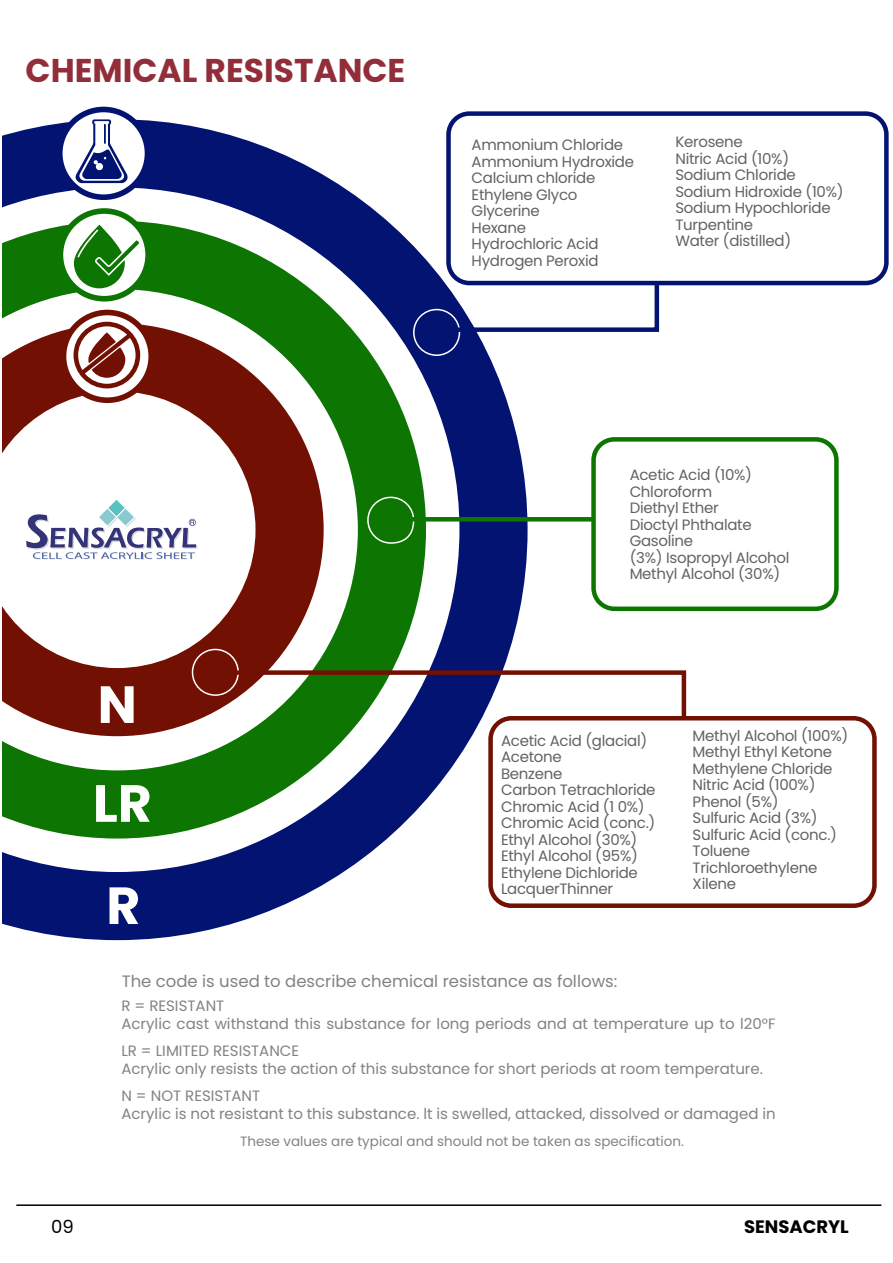
<style>
.page{position:relative;width:893px;height:1263px;background:#fff}
.page>*{position:absolute;margin:0;border:0;box-sizing:border-box;transform-origin:0 0}
.t1{font:700 52.2px "Poppins";color:#fff}
.t2{font:700 32.85px "Poppins";color:#922e3a}
.t3{font:700 18px "Poppins";color:#000}
.t4{font:18px "Poppins";color:#000}
.t5{font:16.5px "Poppins";color:#828282}
.t6{font:15px/16.5px "Poppins";letter-spacing:-.02em;color:#636263}
.t7{font:15px/18px "Poppins";color:#828282}
.t8{font:13.5px "Poppins";color:#828282}
</style>
<div class="page">
<hr style="left:16px;top:1204px;width:865px;height:2px;background:#000">
<svg style="left:2px;top:119px;width:526px;height:821px"></svg>
<div style="left:61px;top:310px;width:93px;height:93px;background:#721003;border-radius:50%"></div>
<div style="left:66px;top:315px;width:82px;height:82px;background:#fff;border-radius:50%"></div>
<div style="left:57px;top:107px;width:93px;height:93px;background:#031372;border-radius:50%"></div>
<div style="left:63px;top:112px;width:82px;height:82px;background:#fff;border-radius:50%"></div>
<svg style="left:76px;top:119px;width:53px;height:64px"></svg>
<div style="left:58px;top:208px;width:93px;height:94px;background:#0d7501;border-radius:50%"></div>
<div style="left:63px;top:214px;width:82px;height:82px;background:#fff;border-radius:50%"></div>
<svg style="left:74px;top:225px;width:65px;height:63px"></svg>
<svg style="left:74px;top:322px;width:66px;height:66px"></svg>
<div style="left:413px;top:309px;width:47px;height:47px;border:2px solid #fff;border-radius:50%"></div>
<div style="left:367px;top:497px;width:47px;height:47px;border:2px solid #fff;border-radius:50%"></div>
<div style="left:192px;top:649px;width:47px;height:47px;border:2px solid #fff;border-radius:50%"></div>
<div style="left:446px;top:111px;width:443px;height:174px;border:4px solid #031372;border-radius:21px"></div>
<svg style="left:451px;top:279px;width:210px;height:55px"></svg>
<div style="left:591px;top:437px;width:248px;height:174px;border:4px solid #0d7501;border-radius:21px"></div>
<hr style="left:394px;top:517px;width:200px;height:4px;background:#0d7501">
<div style="left:488px;top:716px;width:389px;height:192px;border:4px solid #721003;border-radius:21px"></div>
<svg style="left:210px;top:668px;width:478px;height:55px"></svg>
<svg style="left:26px;top:498px;width:171px;height:61px"></svg>
<h2 class="t2" style="left:26px;top:52px;width:381px">CHEMICAL RESISTANCE</h2>
<p class="t6" style="left:472px;top:137px;width:164px">Ammonium Chloride<br>Ammonium Hydroxide<br>Calcium chloride<br>Ethylene Glyco<br>Glycerine<br>Hexane<br>Hydrochloric Acid<br>Hydrogen Peroxid</p>
<p class="t6" style="left:675px;top:134px;width:170px">Kerosene<br>Nitric Acid (10%)<br>Sodium Chloride<br>Sodium Hidroxide (10%)<br>Sodium Hypochloride<br>Turpentine<br>Water (distilled)</p>
<h1 class="t1" style="left:98px;top:674px;width:41px">N</h1>
<h1 class="t1" style="left:93px;top:773px;width:60px">LR</h1>
<h1 class="t1" style="left:106px;top:875px;width:36px">R</h1>
<p class="t6" style="left:630px;top:467px;width:161px">Acetic Acid (10%)<br>Chloroform<br>Diethyl Ether<br>Dioctyl Phthalate<br>Gasoline<br>(3%) Isopropyl Alcohol<br>Methyl Alcohol (30%)</p>
<p class="t6" style="left:501px;top:732px;width:156px">Acetic Acid (glacial)<br>Acetone<br>Benzene<br>Carbon Tetrachloride<br>Chromic Acid (1 0%)<br>Chromic Acid (conc.)<br>Ethyl Alcohol (30%)<br>Ethyl Alcohol (95%)<br>Ethylene Dichloride<br>LacquerThinner</p>
<p class="t6" style="left:693px;top:727px;width:157px">Methyl Alcohol (100%)<br>Methyl Ethyl Ketone<br>Methylene Chloride<br>Nitric Acid (100%)<br>Phenol (5%)<br>Sulfuric Acid (3%)<br>Sulfuric Acid (conc.)<br>Toluene<br>Trichloroethylene<br>Xilene</p>
<p class="t5" style="left:122px;top:972px;width:497px">The code is used to describe chemical resistance as follows:</p>
<p class="t7" style="left:121px;top:997px;width:656px">R = RESISTANT<br>Acrylic cast withstand this substance for long periods and at temperature up to l20°F</p>
<p class="t7" style="left:121px;top:1042px;width:643px">LR = LIMITED RESISTANCE<br>Acrylic only resists the action of this substance for short periods at room temperature.</p>
<p class="t7" style="left:121px;top:1087px;width:656px">N = NOT RESISTANT<br>Acrylic is not resistant to this substance. lt is swelled, attacked, dissolved or damaged in</p>
<p class="t8" style="left:240px;top:1133px;width:445px">These values are typical and should not be taken as specification.</p>
<p class="t4" style="left:51px;top:1216px;width:24px">09</p>
<p class="t3" style="left:744px;top:1216px;width:106px">SENSACRYL</p>
</div>
